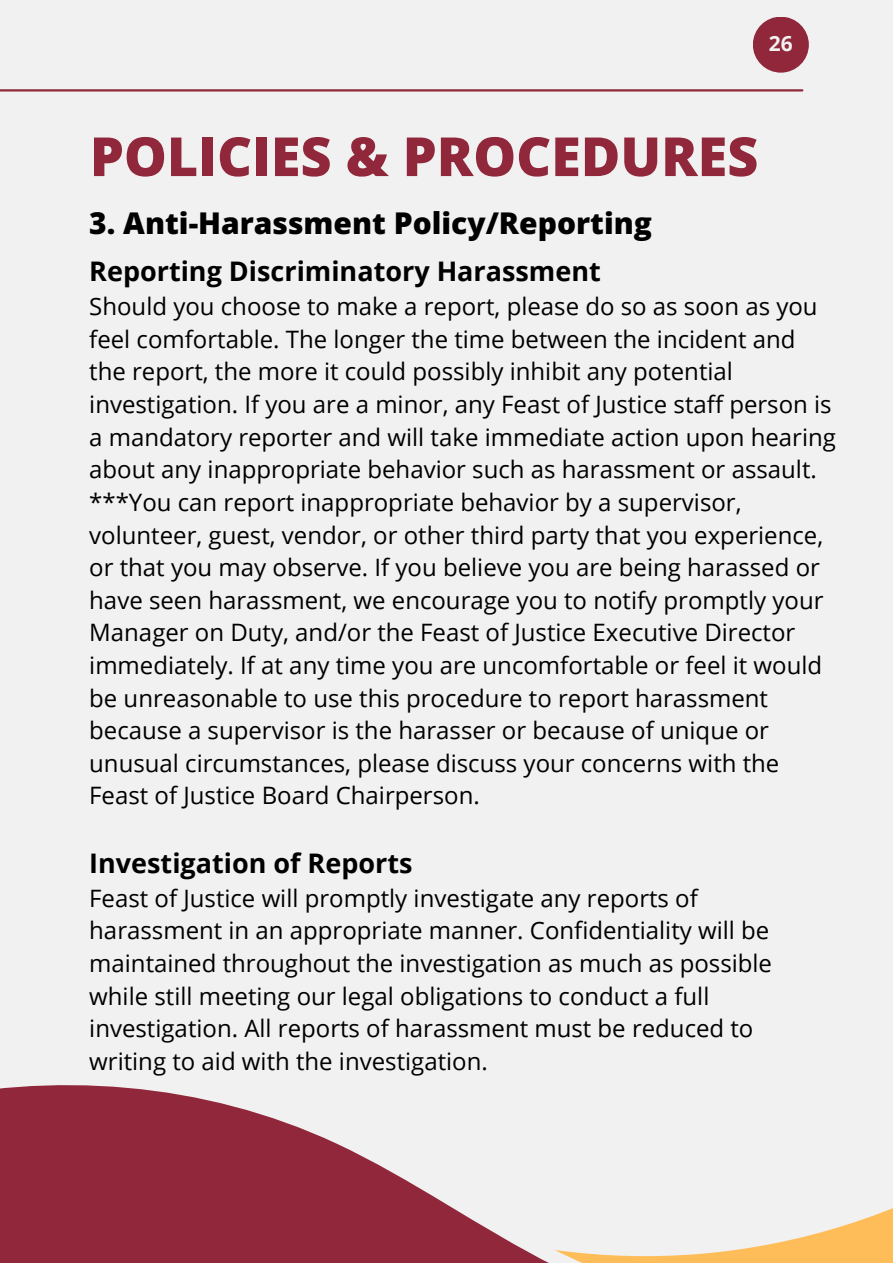
<style>
.page{position:relative;width:893px;height:1264px;background:#fff}
.page>*{position:absolute;margin:0;border:0;box-sizing:border-box;transform-origin:0 0}
.t1{font:800 54px "Open Sans";color:#91273b}
.t2{font:800 30px "Open Sans";color:#000}
.t3{font:700 27px "Open Sans";color:#000}
.t4{font:24px/32.5px "Open Sans";color:#000}
.t5{font:700 21px "Open Sans";color:#f1f1f1}
</style>
<div class="page">
<div style="left:0;top:0;width:892px;height:1262px;background:#f1f1f1"></div>
<hr style="left:0;top:89px;width:802px;height:2px;background:#91273b">
<div style="left:752px;top:17px;width:56px;height:56px;background:#91273b;border-radius:50%"></div>
<svg style="left:0;top:1085px;width:547px;height:177px;fill:#91273b"></svg>
<svg style="left:555px;top:1208px;width:337px;height:54px"></svg>
<p class="t5" style="left:768px;top:29px;width:25px">26</p>
<p class="t1" style="left:90px;top:118px;width:670px">POLICIES &amp; PROCEDURES</p>
<p class="t2" style="left:89px;top:202px;width:564px">3. Anti-Harassment Policy/Reporting</p>
<p class="t3" style="left:89px;top:253px;width:513px">Reporting Discriminatory Harassment</p>
<p class="t4" style="left:89px;top:289px;width:748px">Should you choose to make a report, please do so as soon as you feel comfortable. The longer the time between the incident and the report, the more it could possibly inhibit any potential investigation. If you are a minor, any Feast of Justice staff person is a mandatory reporter and will take immediate action upon hearing about any inappropriate behavior such as harassment or assault. ***You can report inappropriate behavior by a supervisor, volunteer, guest, vendor, or other third party that you experience, or that you may observe. If you believe you are being harassed or have seen harassment, we encourage you to notify promptly your Manager on Duty, and/or the Feast of Justice Executive Director immediately. If at any time you are uncomfortable or feel it would be unreasonable to use this procedure to report harassment because a supervisor is the harasser or because of unique or unusual circumstances, please discuss your concerns with the Feast of Justice Board Chairperson.</p>
<p class="t3" style="left:89px;top:844px;width:325px">Investigation of Reports</p>
<p class="t4" style="left:89px;top:881px;width:684px">Feast of Justice will promptly investigate any reports of harassment in an appropriate manner. Confidentiality will be maintained throughout the investigation as much as possible while still meeting our legal obligations to conduct a full investigation. All reports of harassment must be reduced to writing to aid with the investigation.</p>
</div>
